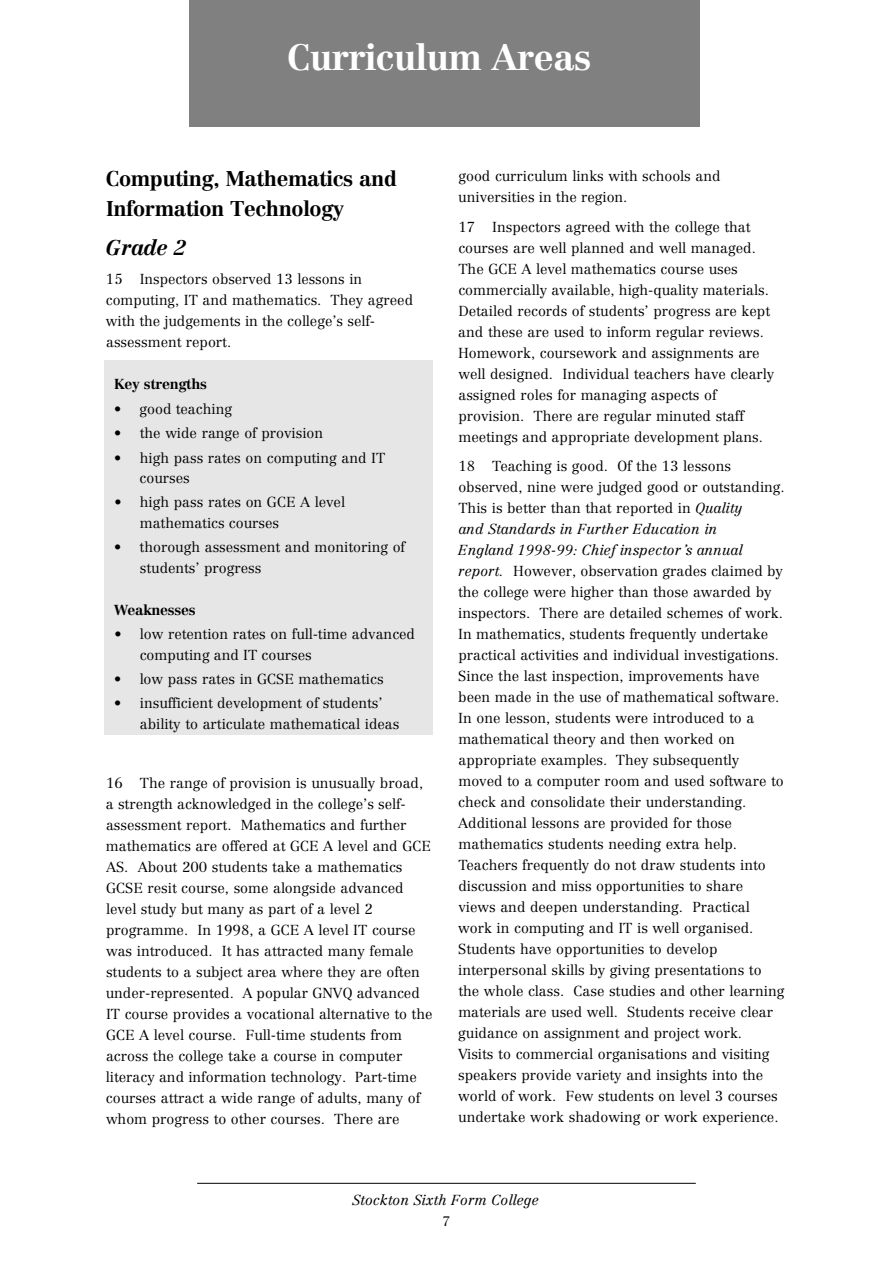
<style>
.page{position:relative;width:893px;height:1263px;background:#fff}
.page>*{position:absolute;margin:0;border:0;box-sizing:border-box;transform-origin:0 0}
.t1{font:700 36px "Centennial";color:#fff}
.t2{font:700 21px/30px "Centennial";color:#000}
.t3{font:italic 700 21px "Centennial";color:#000}
.t4{font:300 14.25px/21px "Centennial";color:#000}
.t5{font:italic 300 14.25px "Centennial";color:#000}
.t6{font:700 14.25px "Centennial";color:#000}
.t7{font:300 13.5px "Centennial";color:#000}
.s1{font-style:italic}
</style>
<div class="page">
<div style="left:104px;top:361px;width:328px;height:374px;background:#e6e6e6"></div>
<div style="left:189px;top:0;width:510px;height:126px;background:#808080"></div>
<hr style="left:197px;top:1183px;width:498px;height:1px;background:#000">
<h1 class="t1" style="left:287px;top:43px;width:305px">Curriculum Areas</h1>
<h2 class="t2" style="left:106px;top:166px;width:292px">Computing, Mathematics and<br>Information Technology</h2>
<h2 class="t3" style="left:106px;top:239px;width:82px">Grade 2</h2>
<p class="t4" style="left:106px;top:269px;width:309px">15 Inspectors observed 13 lessons in computing, IT and mathematics. They agreed with the judgements in the college’s self&shy;assessment report.</p>
<p class="t6" style="left:114px;top:378px;width:94px">Key strengths</p>
<p class="t4" style="left:114px;top:399px;width:119px">• good teaching</p>
<p class="t4" style="left:114px;top:424px;width:210px">• the wide range of provision</p>
<p class="t4" style="left:140px;top:449px;width:247px;line-height:20.2px;text-indent:-25px">• high pass rates on computing and IT courses</p>
<p class="t4" style="left:140px;top:493px;width:207px;line-height:20.2px;text-indent:-25px">• high pass rates on GCE A level mathematics courses</p>
<p class="t4" style="left:140px;top:538px;width:267px;line-height:20.2px;text-indent:-26px">• thorough assessment and monitoring of students’ progress</p>
<p class="t6" style="left:114px;top:604px;width:83px">Weaknesses</p>
<p class="t4" style="left:140px;top:625px;width:277px;line-height:20.2px;text-indent:-25px">• low retention rates on full-time advanced computing and IT courses</p>
<p class="t4" style="left:114px;top:670px;width:271px">• low pass rates in GCSE mathematics</p>
<p class="t4" style="left:140px;top:694px;width:261px;line-height:20.2px;text-indent:-25px">• insufficient development of students’ ability to articulate mathematical ideas</p>
<p class="t4" style="left:106px;top:773px;width:328px">16 The range of provision is unusually broad, a strength acknowledged in the college’s self&shy;assessment report. Mathematics and further mathematics are offered at GCE A level and GCE AS. About 200 students take a mathematics GCSE resit course, some alongside advanced level study but many as part of a level 2 programme. In 1998, a GCE A level IT course was introduced. It has attracted many female students to a subject area where they are often under-represented. A popular GNVQ advanced IT course provides a vocational alternative to the GCE A level course. Full-time students from across the college take a course in computer literacy and information technology. Part-time courses attract a wide range of adults, many of whom progress to other courses. There are</p>
<p class="t4" style="left:458px;top:167px;width:264px">good curriculum links with schools and universities in the region.</p>
<p class="t4" style="left:458px;top:217px;width:318px">17 Inspectors agreed with the college that courses are well planned and well managed.<br>The GCE A level mathematics course uses commercially available, high-quality materials.<br>Detailed records of students’ progress are kept and these are used to inform regular reviews.<br>Homework, coursework and assignments are well designed. Individual teachers have clearly assigned roles for managing aspects of provision. There are regular minuted staff meetings and appropriate development plans.</p>
<p class="t4" style="left:458px;top:457px;width:328px">18 Teaching is good. Of the 13 lessons observed, nine were judged good or outstanding.<br>This is better than that reported in <span class="s1">Quality<br>and Standards in Further Education in<br>England 1998-99: Chief inspector ’s annual report.</span> However, observation grades claimed by the college were higher than those awarded by inspectors. There are detailed schemes of work.<br>In mathematics, students frequently undertake practical activities and individual investigations.<br>Since the last inspection, improvements have been made in the use of mathematical software.<br>In one lesson, students were introduced to a mathematical theory and then worked on appropriate examples. They subsequently moved to a computer room and used software to check and consolidate their understanding.<br>Additional lessons are provided for those mathematics students needing extra help.<br>Teachers frequently do not draw students into discussion and miss opportunities to share<br>views and deepen understanding. Practical work in computing and IT is well organised.<br>Students have opportunities to develop interpersonal skills by giving presentations to the whole class. Case studies and other learning materials are used well. Students receive clear guidance on assignment and project work.<br>Visits to commercial organisations and visiting speakers provide variety and insights into the world of work. Few students on level 3 courses undertake work shadowing or work experience.</p>
<p class="t5" style="left:352px;top:1194px;width:188px">Stockton Sixth Form College</p>
<p class="t7" style="left:442px;top:1215px;width:9px">7</p>
</div>
